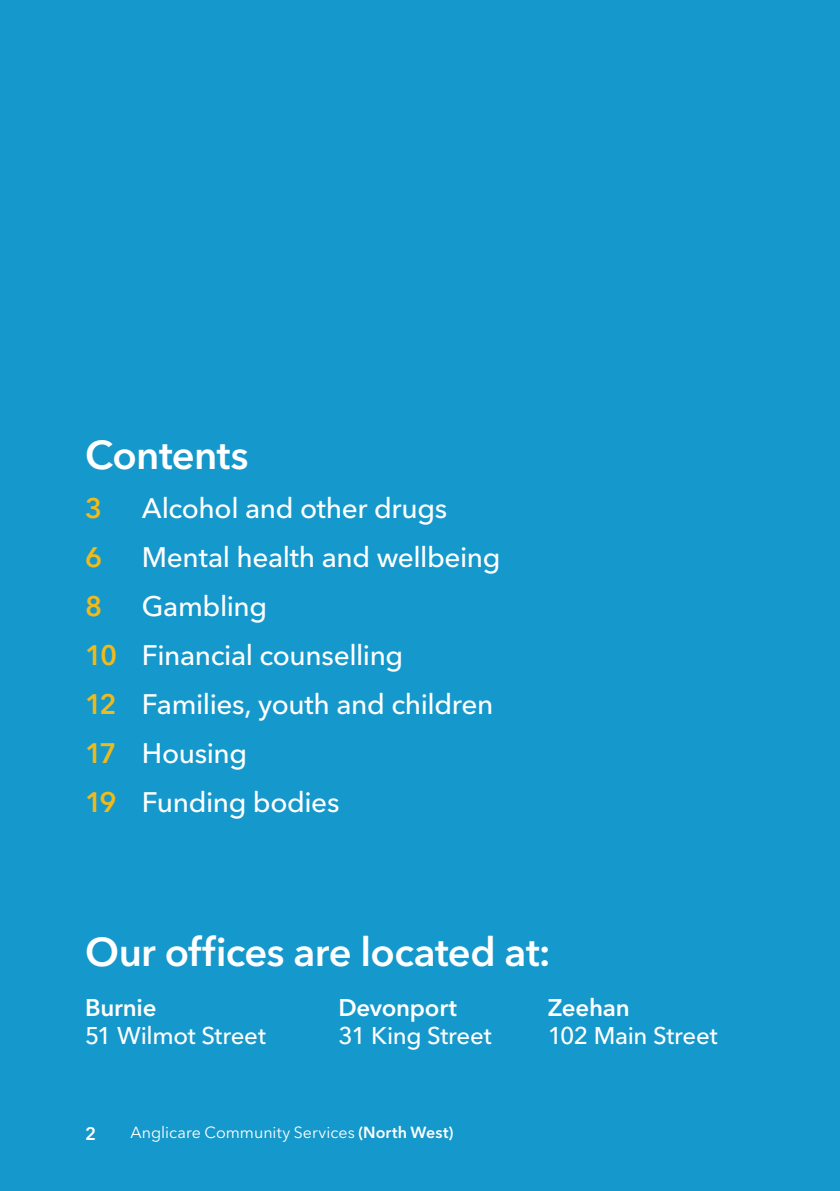
<style>
.page{position:relative;width:840px;height:1191px;background:#fff}
.page>*{position:absolute;margin:0;border:0;box-sizing:border-box;transform-origin:0 0}
.t1{font:600 40px "Avenir Next LT Pro";letter-spacing:-.015em;color:#fff}
.t2{font:500 28px/49px "Avenir Next LT Pro";letter-spacing:-.015em;color:#fff}
.t3{font:600 28px "Avenir Next LT Pro";color:#efba1c}
.t4{font:500 24px "Avenir Next LT Pro";letter-spacing:-.01em;color:#fff}
.t5{font:600 24px "Avenir Next LT Pro";letter-spacing:-.01em;color:#fff}
.t6{font:600 18px "Avenir Next LT Pro";color:#fff}
.t7{font:16px "Avenir Next LT Pro";color:#fff}
.s1{font-weight:600;color:#efba1c}
.s2{font-weight:600}
</style>
<div class="page">
<div style="left:0;top:0;width:839px;height:1191px;background:#1598cb"></div>
<h1 class="t1" style="left:85px;top:431px;width:165px">Contents</h1>
<p class="t3" style="left:85px;top:491px;width:19px">3</p>
<p class="t2" style="left:142px;top:484px;width:307px">Alcohol and other drugs</p>
<p class="t3" style="left:85px;top:540px;width:19px">6</p>
<p class="t2" style="left:142px;top:533px;width:360px">Mental health and wellbeing</p>
<p class="t3" style="left:85px;top:589px;width:19px">8</p>
<p class="t2" style="left:85px;top:582px;width:410px;text-indent:57px">Gambling<br><span class="s1">10</span> Financial counselling<br><span class="s1">12</span> Families, youth and children<br><span class="s1">17</span> Housing<br><span class="s1">19</span> Funding bodies</p>
<h1 class="t1" style="left:85px;top:927px;width:467px">Our offices are located at:</h1>
<p class="t5" style="left:85px;top:993px;width:73px">Burnie</p>
<p class="t4" style="left:85px;top:1021px;width:182px">51 Wilmot Street</p>
<p class="t5" style="left:338px;top:993px;width:120px">Devonport</p>
<p class="t4" style="left:338px;top:1021px;width:155px">31 King Street</p>
<p class="t6" style="left:85px;top:1122px;width:12px">2</p>
<p class="t7" style="left:130px;top:1122px;width:324px">Anglicare Community Services <span class="s2">(North West)</span></p>
<p class="t5" style="left:547px;top:993px;width:84px">Zeehan</p>
<p class="t4" style="left:547px;top:1021px;width:171px">102 Main Street</p>
</div>
